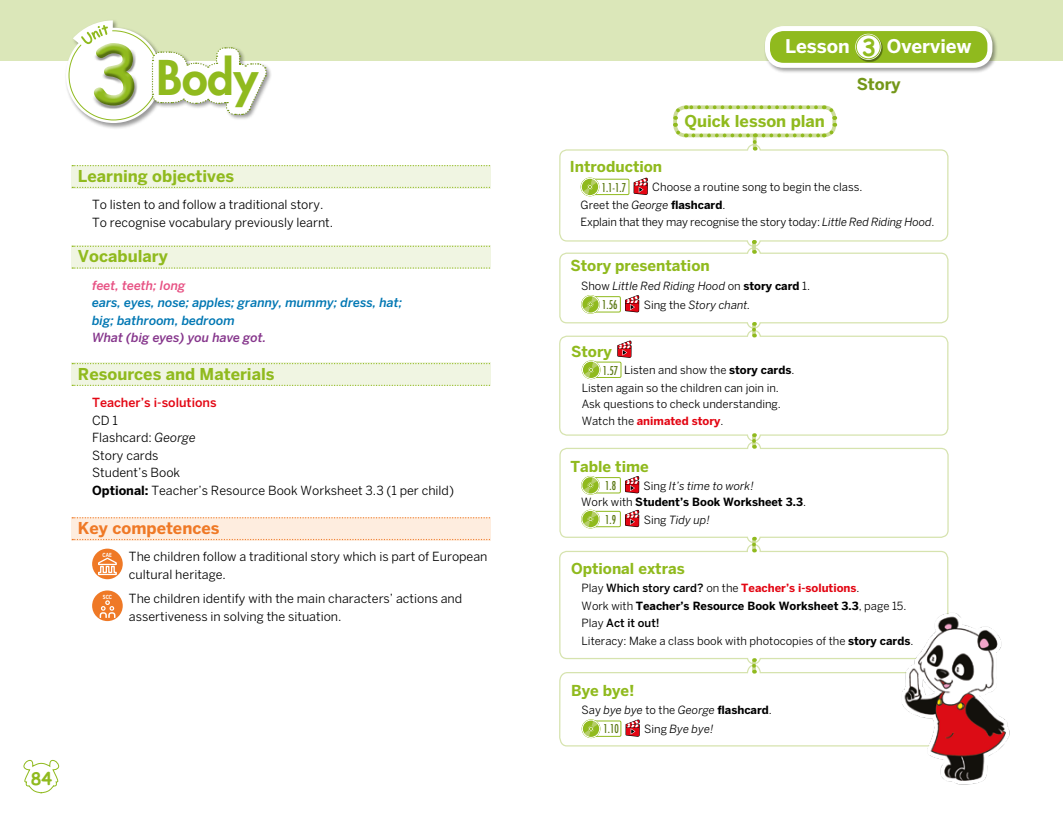
<style>
.page{position:relative;width:1063px;height:815px;background:#fff}
.page>*{position:absolute;margin:0;border:0;box-sizing:border-box;transform-origin:0 0}
.t1{font:700 81.5px "Comic Sans";color:#90ba1e}
.t2{font:800 46.62px "Futura Std";color:#90ba1e}
.t3{font:700 23.62px "Comic Sans";color:#90ba1e}
.t4{font:700 18.75px "Benton Sans";color:#fff}
.t5{font:700 17.5px "Comic Sans";color:#90ba1e}
.t6{font:700 16.25px "Benton Sans";color:#90ba1e}
.t7{font:700 16.25px "Benton Sans";color:#ef7926}
.t8{font:700 16.25px "Benton Sans";color:#749719}
.t9{font:700 15px "Benton Sans";color:#90ba1e}
.t10{font:12.5px/17.5px "Benton Sans";color:#000}
.t11{font:italic 500 12.5px/17.5px "Benton Sans";color:#0077b3}
.t12{font:italic 500 12.5px "Benton Sans";color:#86368c}
.t13{font:500 12.5px "Benton Sans";color:#e30613}
.t14{font:italic 500 12.5px "Benton Sans";color:#e75284}
.t15{font:condensed 11.88px "Futura Std";color:#5b7813;scale:.9 1}
.t16{font:11.25px "Benton Sans";color:#000}
.t17{font:italic 11.25px "Benton Sans";color:#000}
.t18{font:700 11.25px "Benton Sans";color:#000}
.t19{font:700 11.25px "Benton Sans";color:#e30613}
.t20{font:500 11.25px "Benton Sans";color:#000}
.t21{font:700 5.75px "Vectora LT Std";color:#fff;scale:.8 1}
.s1{font-style:italic}
.s2{font-weight:700}
.s3{font-style:normal}
.s4{font-weight:700;font-style:normal}
.s5{font-weight:400;color:#000}
.s6{font-weight:400}
.s7{font-weight:500;color:#000}
</style>
<div class="page">
<div style="left:0;top:0;width:1063px;height:60px;background:#dbe7b9"></div>
<div style="left:71px;top:165px;width:419px;height:23px;background:#f0f5e2"></div>
<svg style="left:72px;top:165px;width:418px;height:1px"></svg>
<svg style="left:72px;top:187px;width:418px;height:1px"></svg>
<div style="left:71px;top:246px;width:419px;height:23px;background:#f0f5e2"></div>
<svg style="left:72px;top:246px;width:418px;height:1px"></svg>
<svg style="left:72px;top:267px;width:418px;height:2px"></svg>
<div style="left:71px;top:363px;width:419px;height:23px;background:#f0f5e2"></div>
<svg style="left:72px;top:363px;width:418px;height:1px"></svg>
<svg style="left:72px;top:385px;width:418px;height:1px"></svg>
<div style="left:71px;top:517px;width:419px;height:23px;background:#feeddf"></div>
<svg style="left:72px;top:517px;width:418px;height:1px"></svg>
<svg style="left:72px;top:539px;width:418px;height:1px"></svg>
<div style="left:92px;top:549px;width:31px;height:30px;background:#ef7926;border-radius:50%"></div>
<svg style="left:97px;top:557px;width:20px;height:19px"></svg>
<div style="left:92px;top:590px;width:31px;height:31px;background:#ef7926;border-radius:50%"></div>
<svg style="left:100px;top:600px;width:15px;height:18px"></svg>
<svg style="left:559px;top:149px;width:390px;height:91px"></svg>
<svg style="left:559px;top:544px;width:390px;height:114px"></svg>
<svg style="left:559px;top:442px;width:390px;height:101px"></svg>
<svg style="left:559px;top:378px;width:390px;height:63px"></svg>
<svg style="left:559px;top:240px;width:390px;height:138px"></svg>
<svg style="left:752px;top:433px;width:4px;height:16px"></svg>
<svg style="left:752px;top:537px;width:4px;height:15px"></svg>
<svg style="left:560px;top:658px;width:333px;height:88px"></svg>
<svg style="left:671px;top:105px;width:167px;height:46px"></svg>
<div style="left:64px;top:19px;width:104px;height:110px;background:#000;opacity:.4"></div>
<div style="left:764px;top:25px;width:235px;height:49px;background:#000;opacity:.4"></div>
<div style="left:768px;top:29px;width:222px;height:36px;background:#90ba1e;border-radius:16px"></div>
<div style="left:856px;top:35px;width:27px;height:26px;background:#000;opacity:.4"></div>
<svg style="left:855px;top:34px;width:26px;height:26px"></svg>
<div style="left:856px;top:35px;width:24px;height:24px;background:#fff;border-radius:50%"></div>
<div style="left:856px;top:35px;width:25px;height:24px;border:1px solid #90ba1e;border-radius:50%"></div>
<div style="left:765px;top:26px;width:227px;height:42px;border:5px solid #fff;border-radius:16px"></div>
<svg style="left:23px;top:759px;width:37px;height:35px"></svg>
<div style="left:151px;top:46px;width:121px;height:75px;background:#000;opacity:.4"></div>
<svg style="left:66px;top:20px;width:201px;height:103px"></svg>
<img style="left:893px;top:602px;width:117px;height:183px">
<h1 class="t1" style="left:90px;top:14px;width:51px">3</h1>
<p class="t2" style="left:156px;top:48px;width:103px">Body</p>
<p class="t6" style="left:78px;top:166px;width:158px">Learning objectives</p>
<p class="t10" style="left:92px;top:196px;width:233px">To listen to and follow a traditional story.</p>
<p class="t10" style="left:92px;top:213px;width:243px">To recognise vocabulary previously learnt.</p>
<p class="t6" style="left:78px;top:247px;width:91px">Vocabulary</p>
<p class="t14" style="left:92px;top:278px;width:95px">feet, teeth; long</p>
<p class="t11" style="left:92px;top:294px;width:312px">ears, eyes, nose; apples; granny, mummy; dress, hat; big; bathroom, bedroom</p>
<p class="t12" style="left:92px;top:330px;width:176px">What (big eyes) you have got.</p>
<p class="t6" style="left:78px;top:364px;width:198px">Resources and Materials</p>
<p class="t13" style="left:92px;top:395px;width:126px">Teacher’s i-solutions</p>
<p class="t10" style="left:92px;top:411px;width:27px">CD 1</p>
<p class="t10" style="left:92px;top:429px;width:105px">Flashcard: <span class="s1">George</span></p>
<p class="t10" style="left:92px;top:446px;width:68px">Story cards</p>
<p class="t10" style="left:92px;top:464px;width:90px">Student’s Book</p>
<p class="t10" style="left:92px;top:481px;width:363px"><span class="s2">Optional:</span> Teacher’s Resource Book Worksheet 3.3 (1 per child)</p>
<p class="t7" style="left:78px;top:518px;width:143px">Key competences</p>
<p class="t21" style="left:103px;top:551px;width:13px">CAE</p>
<p class="t10" style="left:129px;top:548px;width:360px">The children follow a traditional story which is part of European cultural heritage.</p>
<p class="t21" style="left:103px;top:593px;width:13px">SCC</p>
<p class="t10" style="left:129px;top:590px;width:335px">The children identify with the main characters’ actions and assertiveness in solving the situation.</p>
<p class="t5" style="left:31px;top:765px;width:23px">84</p>
<p class="t4" style="left:785px;top:35px;width:66px">Lesson</p>
<p class="t3" style="left:862px;top:29px;width:16px">3</p>
<p class="t4" style="left:887px;top:35px;width:86px">Overview</p>
<p class="t6" style="left:684px;top:111px;width:142px">Quick lesson plan</p>
<p class="t8" style="left:857px;top:74px;width:46px">Story</p>
<p class="t9" style="left:570px;top:158px;width:94px">Introduction</p>
<p class="t15" style="left:602px;top:180px;width:29px">1.1-1.7</p>
<p class="t16" style="left:652px;top:181px;width:212px">Choose a routine song to begin the class.</p>
<p class="t16" style="left:581px;top:198px;width:146px">Greet the <span class="s1">George</span> <span class="s2">flashcard</span>.</p>
<p class="t16" style="left:581px;top:216px;width:355px">Explain that they may recognise the story today: <span class="s1">Little Red Riding Hood</span>.</p>
<p class="t9" style="left:570px;top:257px;width:141px">Story presentation</p>
<p class="t17" style="left:581px;top:279px;width:230px"><span class="s3">Show</span> Little Red Riding Hood <span class="s3">on</span> <span class="s4">story card</span> <span class="s3">1.</span></p>
<p class="t15" style="left:602px;top:298px;width:19px">1.56</p>
<p class="t17" style="left:644px;top:298px;width:108px"><span class="s3">Sing the</span> Story chant.</p>
<p class="t9" style="left:571px;top:342px;width:42px">Story</p>
<p class="t15" style="left:603px;top:363px;width:19px">1.57</p>
<p class="t16" style="left:624px;top:363px;width:172px">Listen and show the <span class="s2">story cards</span>.</p>
<p class="t16" style="left:582px;top:381px;width:199px">Listen again so the children can join in.</p>
<p class="t16" style="left:582px;top:397px;width:201px">Ask questions to check understanding.</p>
<p class="t19" style="left:582px;top:415px;width:143px"><span class="s5">Watch the</span> animated story<span class="s5">.</span></p>
<p class="t9" style="left:570px;top:457px;width:80px">Table time</p>
<p class="t15" style="left:605px;top:479px;width:14px">1.8</p>
<p class="t17" style="left:644px;top:479px;width:112px"><span class="s3">Sing</span> It’s time to work!</p>
<p class="t18" style="left:581px;top:495px;width:226px"><span class="s6">Work with</span> Student’s Book Worksheet 3.3<span class="s6">.</span></p>
<p class="t15" style="left:605px;top:512px;width:14px">1.9</p>
<p class="t17" style="left:644px;top:513px;width:68px"><span class="s3">Sing</span> Tidy up!</p>
<p class="t9" style="left:571px;top:560px;width:115px">Optional extras</p>
<p class="t19" style="left:582px;top:582px;width:279px"><span class="s5">Play</span> <span class="s7">Which story card?</span> <span class="s5">on the</span> Teacher’s i-solutions<span class="s5">.</span></p>
<p class="t18" style="left:582px;top:599px;width:326px"><span class="s6">Work with</span> Teacher’s Resource Book Worksheet 3.3<span class="s6">, page 15.</span></p>
<p class="t20" style="left:582px;top:617px;width:80px"><span class="s6">Play</span> Act it out!</p>
<p class="t16" style="left:582px;top:634px;width:333px">Literacy: Make a class book with photocopies of the <span class="s2">story cards</span>.</p>
<p class="t9" style="left:571px;top:681px;width:65px">Bye bye!</p>
<p class="t17" style="left:582px;top:703px;width:192px"><span class="s3">Say</span> bye bye <span class="s3">to the</span> George <span class="s4">flashcard</span><span class="s3">.</span></p>
<p class="t15" style="left:603px;top:722px;width:19px">1.10</p>
<p class="t17" style="left:644px;top:722px;width:71px"><span class="s3">Sing</span> Bye bye!</p>
</div>
